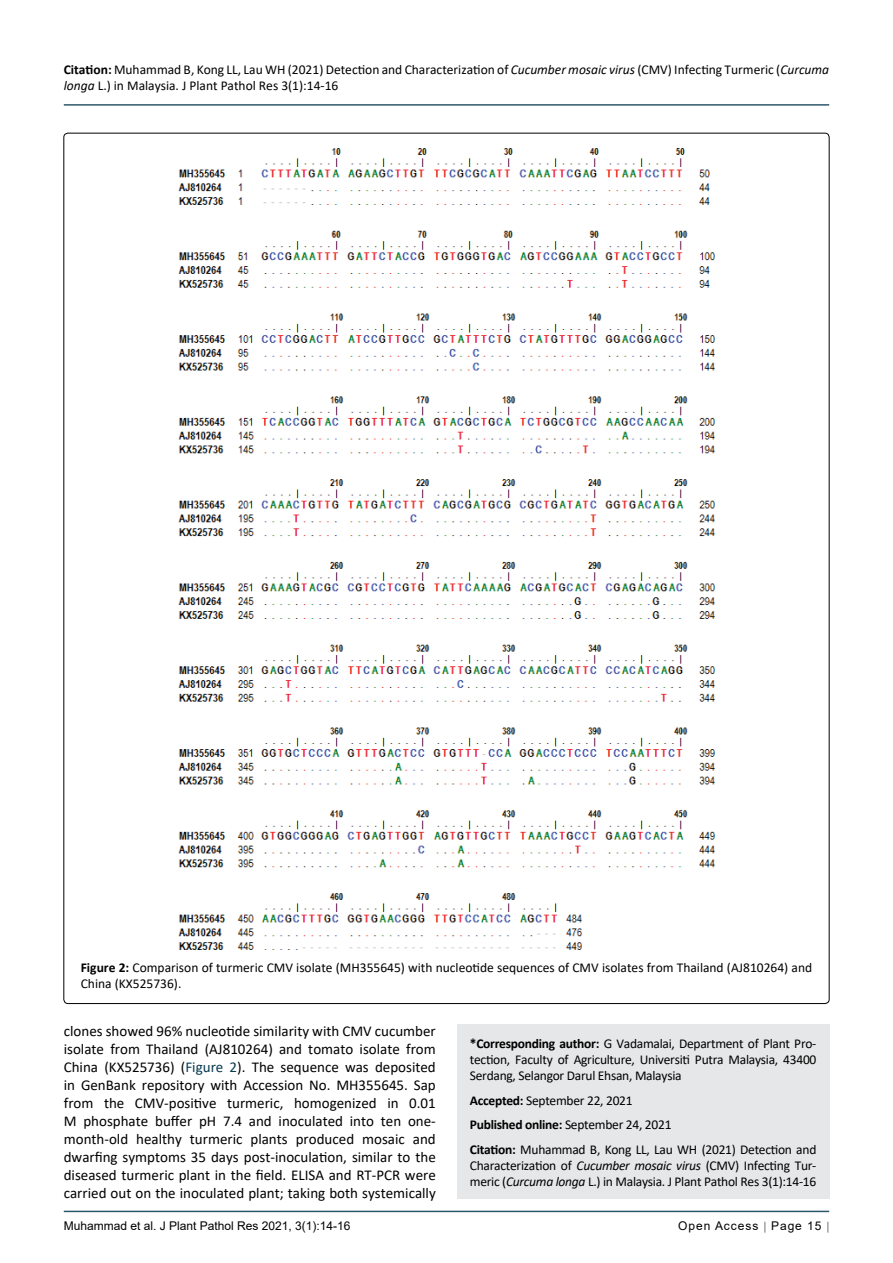
<style>
.page{position:relative;width:893px;height:1263px;background:#fff}
.page>*{position:absolute;margin:0;border:0;box-sizing:border-box;transform-origin:0 0}
.t1{font:15px/18px "Calibri";color:#000;text-align:justify}
.t2{font:13.5px/16.2px "Calibri";color:#000}
.t3{font:13.5px/24.8px "Calibri";letter-spacing:-.02em;color:#000}
.t4{font:12px "Arial";color:#000}
.t5{font:12px "Arial";letter-spacing:.08em;color:#000}
.s1{font-weight:700}
.s2{font-style:italic}
.s3{color:#073950}
</style>
<div class="page">
<hr style="left:64px;top:1211px;width:765px;height:1px;background:#073950">
<hr style="left:64px;top:104px;width:765px;height:2px;background:#073950">
<div style="left:457px;top:1025px;width:372px;height:174px;background:#e6e7e8"></div>
<img style="left:178px;top:149px;width:536px;height:800px">
<p class="t2" style="left:64px;top:61px;width:767px"><span class="s1">Citation:</span> Muhammad B, Kong LL, Lau WH (2021) Detection and Characterization of <span class="s2">Cucumber mosaic virus</span> (CMV) Infecting Turmeric (<span class="s2">Curcuma longa</span> L.) in Malaysia. J Plant Pathol Res 3(1):14-16</p>
<p class="t2" style="left:81px;top:959px;width:733px"><span class="s1">Figure 2:</span> Comparison of turmeric CMV isolate (MH355645) with nucleotide sequences of CMV isolates from Thailand (AJ810264) and<br>China (KX525736).</p>
<p class="t1" style="left:64px;top:1021px;width:374px">clones showed 96% nucleotide similarity with CMV cucumber isolate from Thailand (AJ810264) and tomato isolate from China (KX525736) (<span class="s3">Figure 2</span>). The sequence was deposited in GenBank repository with Accession No. MH355645. Sap from the CMV-positive turmeric, homogenized in 0.01<br>M phosphate buffer pH 7.4 and inoculated into ten one&shy;month-old healthy turmeric plants produced mosaic and dwarfing symptoms 35 days post-inoculation, similar to the diseased turmeric plant in the field. ELISA and RT-PCR were carried out on the inoculated plant; taking both systemically</p>
<p class="t2" style="left:470px;top:1034px;width:348px;text-align:justify"><span class="s1">*Corresponding author:</span> G Vadamalai, Department of Plant Pro&shy;tection, Faculty of Agriculture, Universiti Putra Malaysia, 43400<br>Serdang, Selangor Darul Ehsan, Malaysia</p>
<p class="t3" style="left:470px;top:1087px;width:348px"><span class="s1">Accepted:</span> September 22, 2021<br><span class="s1">Published online:</span> September 24, 2021<br><span class="s1">Citation:</span> Muhammad B, Kong LL, Lau WH (2021) Detection and</p>
<p class="t3" style="left:470px;top:1157px;width:348px;line-height:16.2px">Characterization of <span class="s2">Cucumber mosaic virus</span> (CMV) Infecting Tur&shy;meric (<span class="s2">Curcuma longa</span> L.) in Malaysia. J Plant Pathol Res 3(1):14-16</p>
<p class="t4" style="left:64px;top:1217px;width:288px">Muhammad et al. J Plant Pathol Res 2021, 3(1):14-16</p>
<p class="t5" style="left:678px;top:1217px;width:145px">Open Access Page 15</p>
</div>
